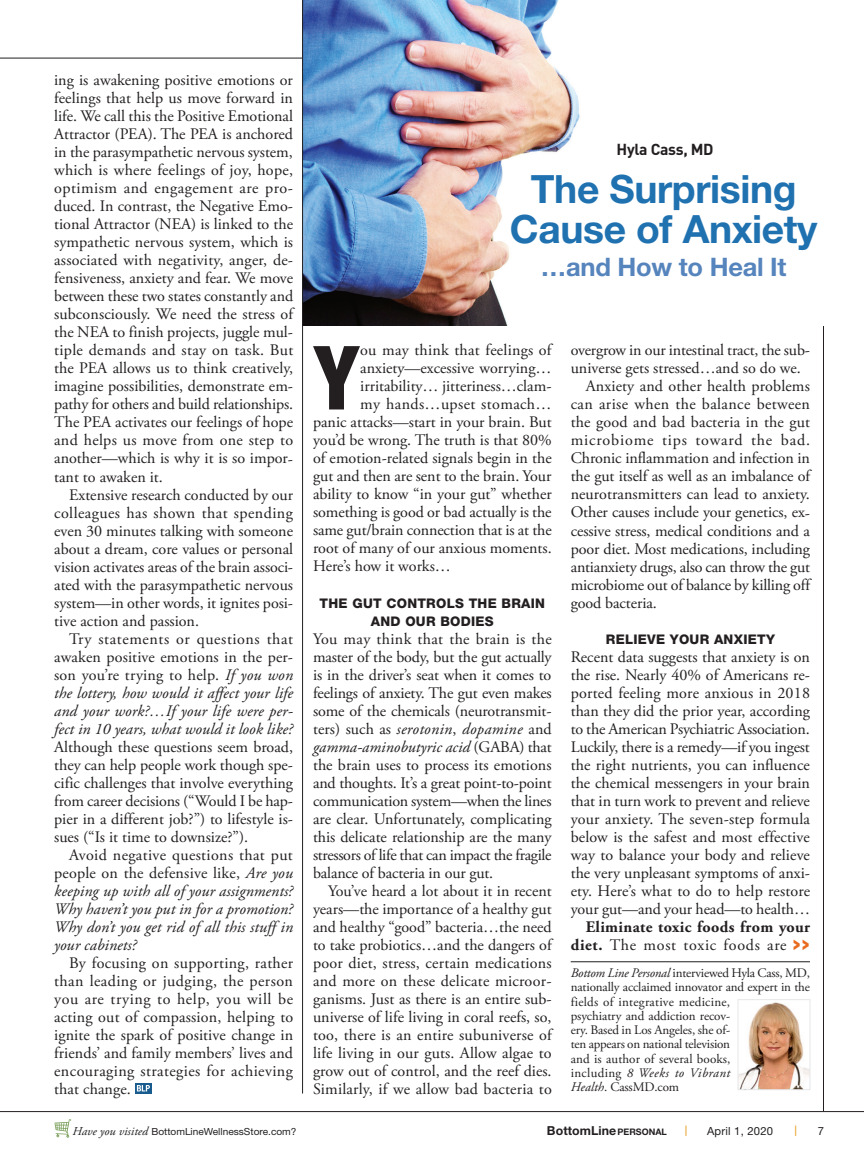
<style>
.page{position:relative;width:864px;height:1175px;background:#fff}
.page>*{position:absolute;margin:0;border:0;box-sizing:border-box;transform-origin:0 0}
.t1{font:800 condensed 88.65px "Helvetica Neue LT Std";color:#231f20}
.t2{font:700 39px/40.5px "Helvetica Neue LT Std";letter-spacing:-.01em;color:#1f71b0;text-align:center}
.t3{font:700 25.5px "Helvetica Neue LT Std";letter-spacing:-.01em;color:#5684bd}
.t4{font:900 20.25px "Helvetica Neue LT Std";color:#e86a1f;scale:.59 1}
.t5{font:16.05px/18px "Adobe Garamond Pro";color:#231f20;text-align:justify}
.t6{font:italic 16.05px/18px "Adobe Garamond Pro";letter-spacing:.005em;color:#231f20;text-align:justify}
.t7{font:700 16.05px/18px "Adobe Garamond Pro";letter-spacing:.02em;color:#231f20}
.t8{font:16.05px "Adobe Garamond Pro";letter-spacing:.025em;color:#231f20}
.t9{font:16.05px "Adobe Garamond Pro";letter-spacing:.055em;color:#231f20}
.t10{font:700 15.75px "DIN";letter-spacing:-.02em;color:#231f20}
.t11{font:800 13.35px/18px "Helvetica Neue LT Std";letter-spacing:.02em;color:#231f20;text-align:center}
.t12{font:13.05px/14.2px "Adobe Garamond Pro";letter-spacing:-.01em;color:#231f20}
.t13{font:700 12.3px "Helvetica Neue LT Std";letter-spacing:.005em;color:#231f20}
.t14{font:12px "DIN";color:#e39915}
.t15{font:11.25px "Helvetica Neue LT Std";letter-spacing:.02em;color:#231f20}
.t16{font:9.75px "Helvetica Neue LT Std";color:#231f20;scale:1.04 1}
.s1{font-style:normal}
.s2{font-family:"Adobe Garamond Pro";font-style:italic;font-size:12px}
.s3{font-style:italic}
.s4{font-weight:400}
.s5{font-size:9px}
</style>
<div class="page">
<hr style="left:0;top:58px;width:864px;height:1px;background:#231f20">
<hr style="left:823px;top:58px;width:1px;height:1053px;background:#231f20">
<hr style="left:0;top:1111px;width:864px;height:1px;background:#231f20">
<img style="left:303px;top:0;width:558px;height:326px">
<hr style="left:571px;top:961px;width:239px;height:1px;background:#231f20">
<img style="left:740px;top:1002px;width:68px;height:85px">
<div style="left:738px;top:999px;width:72px;height:90px;border:1px solid #e6e7e9"></div>
<svg style="left:55px;top:1119px;width:16px;height:18px"></svg>
<svg style="left:135px;top:1083px;width:17px;height:10px"></svg>
<svg style="left:137px;top:1085px;width:13px;height:6px"></svg>
<hr style="left:302px;top:0;width:1px;height:1093px;background:#231f20">
<p class="t5" style="left:54px;top:72px;width:241px">ing is awakening positive emotions or feelings that help us move forward in life. We call this the Positive Emotional Attractor (PEA). The PEA is anchored in the parasympathetic nervous system, which is where feelings of joy, hope, optimism and engagement are pro&shy;duced. In contrast, the Negative Emo&shy;tional Attractor (NEA) is linked to the sympathetic nervous system, which is associated with negativity, anger, de&shy;fensiveness, anxiety and fear. We move between these two states constantly and subconsciously. We need the stress of the NEA to finish projects, juggle mul&shy;tiple demands and stay on task. But the PEA allows us to think creatively, imagine possibilities, demonstrate em&shy;pathy for others and build relationships.<br>The PEA activates our feelings of hope and helps us move from one step to another—which is why it is so impor&shy;tant to awaken it.</p>
<p class="t5" style="left:54px;top:486px;width:240px;text-indent:15px">Extensive research conducted by our colleagues has shown that spending even 30 minutes talking with someone about a dream, core values or personal vision activates areas of the brain associ&shy;ated with the parasympathetic nervous system—in other words, it ignites posi&shy;tive action and passion.</p>
<p class="t6" style="left:54px;top:630px;width:241px;text-indent:15px"><span class="s1">Try statements or questions that awaken positive emotions in the per&shy;son you’re trying to help.</span> If you won the lottery, how would it affect your life and your work?…If your life were per&shy;fect in 10 years, what would it look like?</p>
<p class="t5" style="left:54px;top:738px;width:240px">Although these questions seem broad, they can help people work though spe&shy;cific challenges that involve everything from career decisions (“Would I be hap&shy;pier in a different job?”) to lifestyle is&shy;sues (“Is it time to downsize?”).</p>
<p class="t6" style="left:54px;top:846px;width:240px;text-indent:15px"><span class="s1">Avoid negative questions that put people on the defensive like,</span> Are you keeping up with all of your assignments?<br>Why haven’t you put in for a promotion?<br>Why don’t you get rid of all this stuff in your cabinets?</p>
<p class="t5" style="left:54px;top:954px;width:241px;text-indent:15px">By focusing on supporting, rather than leading or judging, the person you are trying to help, you will be acting out of compassion, helping to ignite the spark of positive change in friends’ and family members’ lives and encouraging strategies for achieving that change.</p>
<p class="t16" style="left:73px;top:1125px;width:217px"><span class="s2">Have you visited</span> BottomLineWellnessStore.com?</p>
<p class="t10" style="left:617px;top:139px;width:99px">Hyla Cass, MD</p>
<h2 class="t2" style="left:510px;top:168px;width:309px">The Surprising<br>Cause of Anxiety</h2>
<h3 class="t3" style="left:541px;top:252px;width:247px">…and How to Heal It</h3>
<h1 class="t1" style="left:313px;top:323px;width:49px">Y</h1>
<p class="t5" style="left:360px;top:342px;width:193px">ou may think that feelings of</p>
<p class="t5" style="left:360px;top:360px;width:193px">anxiety—excessive worrying…</p>
<p class="t5" style="left:360px;top:378px;width:193px">irritability… jitteriness…clam-</p>
<p class="t8" style="left:360px;top:395px;width:193px">my hands…upset stomach…</p>
<p class="t5" style="left:313px;top:414px;width:240px">panic attacks—start in your brain. But</p>
<p class="t5" style="left:313px;top:432px;width:240px">you’d be wrong. The truth is that 80%</p>
<p class="t5" style="left:313px;top:450px;width:240px">of emotion-related signals begin in the</p>
<p class="t5" style="left:313px;top:468px;width:240px">gut and then are sent to the brain. Your</p>
<p class="t5" style="left:313px;top:486px;width:240px">ability to know “in your gut” whether</p>
<p class="t5" style="left:313px;top:504px;width:240px">something is good or bad actually is the</p>
<p class="t5" style="left:313px;top:522px;width:240px">same gut/brain connection that is at the</p>
<p class="t5" style="left:313px;top:540px;width:240px">root of many of our anxious moments.</p>
<p class="t5" style="left:313px;top:558px;width:139px">Here’s how it works…</p>
<p class="t11" style="left:320px;top:594px;width:227px">THE GUT CONTROLS THE BRAIN<br>AND OUR BODIES</p>
<p class="t5" style="left:313px;top:630px;width:240px">You may think that the brain is the master of the body, but the gut actually is in the driver’s seat when it comes to feelings of anxiety. The gut even makes some of the chemicals (neurotransmit&shy;ters) such as <span class="s3">serotonin</span>, <span class="s3">dopamine</span> and <span class="s3">gamma-aminobutyric acid</span> (GABA) that the brain uses to process its emotions and thoughts. It’s a great point-to-point communication system—when the lines are clear. Unfortunately, complicating this delicate relationship are the many stressors of life that can impact the fragile balance of bacteria in our gut.</p>
<p class="t5" style="left:313px;top:882px;width:240px;text-indent:15px">You’ve heard a lot about it in recent years—the importance of a healthy gut and healthy “good” bacteria…the need to take probiotics…and the dangers of poor diet, stress, certain medications and more on these delicate microor&shy;ganisms. Just as there is an entire sub&shy;universe of life living in coral reefs, so, too, there is an entire subuniverse of life living in our guts. Allow algae to grow out of control, and the reef dies.<br>Similarly, if we allow bad bacteria to</p>
<p class="t5" style="left:571px;top:342px;width:241px">overgrow in our intestinal tract, the sub-</p>
<p class="t5" style="left:571px;top:360px;width:231px">universe gets stressed…and so do we.</p>
<p class="t5" style="left:586px;top:378px;width:226px">Anxiety and other health problems</p>
<p class="t8" style="left:571px;top:395px;width:241px">can arise when the balance between</p>
<p class="t5" style="left:571px;top:414px;width:241px">the good and bad bacteria in the gut</p>
<p class="t9" style="left:571px;top:431px;width:241px">microbiome tips toward the bad.</p>
<p class="t5" style="left:571px;top:450px;width:241px">Chronic inflammation and infection in</p>
<p class="t5" style="left:571px;top:468px;width:241px">the gut itself as well as an imbalance of</p>
<p class="t5" style="left:571px;top:486px;width:241px">neurotransmitters can lead to anxiety.</p>
<p class="t5" style="left:571px;top:504px;width:241px">Other causes include your genetics, ex-</p>
<p class="t5" style="left:571px;top:522px;width:241px">cessive stress, medical conditions and a</p>
<p class="t5" style="left:571px;top:540px;width:241px">poor diet. Most medications, including</p>
<p class="t5" style="left:571px;top:558px;width:241px">antianxiety drugs, also can throw the gut</p>
<p class="t5" style="left:571px;top:576px;width:241px">microbiome out of balance by killing off</p>
<p class="t5" style="left:571px;top:594px;width:88px">good bacteria.</p>
<p class="t11" style="left:606px;top:630px;width:171px">RELIEVE YOUR ANXIETY</p>
<p class="t5" style="left:571px;top:648px;width:241px">Recent data suggests that anxiety is on the rise. Nearly 40% of Americans re&shy;ported feeling more anxious in 2018 than they did the prior year, according to the American Psychiatric Association.<br>Luckily, there is a remedy—if you ingest the right nutrients, you can influence the chemical messengers in your brain that in turn work to prevent and relieve your anxiety. The seven-step formula below is the safest and most effective way to balance your body and relieve the very unpleasant symptoms of anxi&shy;ety. Here’s what to do to help restore your gut—and your head—to health…</p>
<p class="t7" style="left:571px;top:918px;width:241px;text-indent:15px">Eliminate toxic foods from your diet. <span class="s4">The most toxic foods are</span></p>
<p class="t4" style="left:793px;top:930px;width:29px">&gt;&gt;</p>
<p class="t12" style="left:571px;top:966px;width:241px"><span class="s3">Bottom Line Personal</span> interviewed Hyla Cass, MD, nationally acclaimed innovator and expert in the fields of integrative medicine,<br>psychiatry and addiction recov-<br>ery. Based in Los Angeles, she of-<br>ten appears on national television<br>and is author of several books,<br>including <span class="s3">8 Weeks to Vibrant<br>Health</span>. CassMD.com</p>
<p class="t13" style="left:547px;top:1123px;width:121px">BottomLine <span class="s5">PERSONAL</span></p>
<p class="t14" style="left:684px;top:1123px;width:5px">|</p>
<p class="t15" style="left:707px;top:1124px;width:68px">April 1, 2020</p>
<p class="t14" style="left:794px;top:1123px;width:5px">|</p>
<p class="t15" style="left:818px;top:1124px;width:8px">7</p>
</div>
